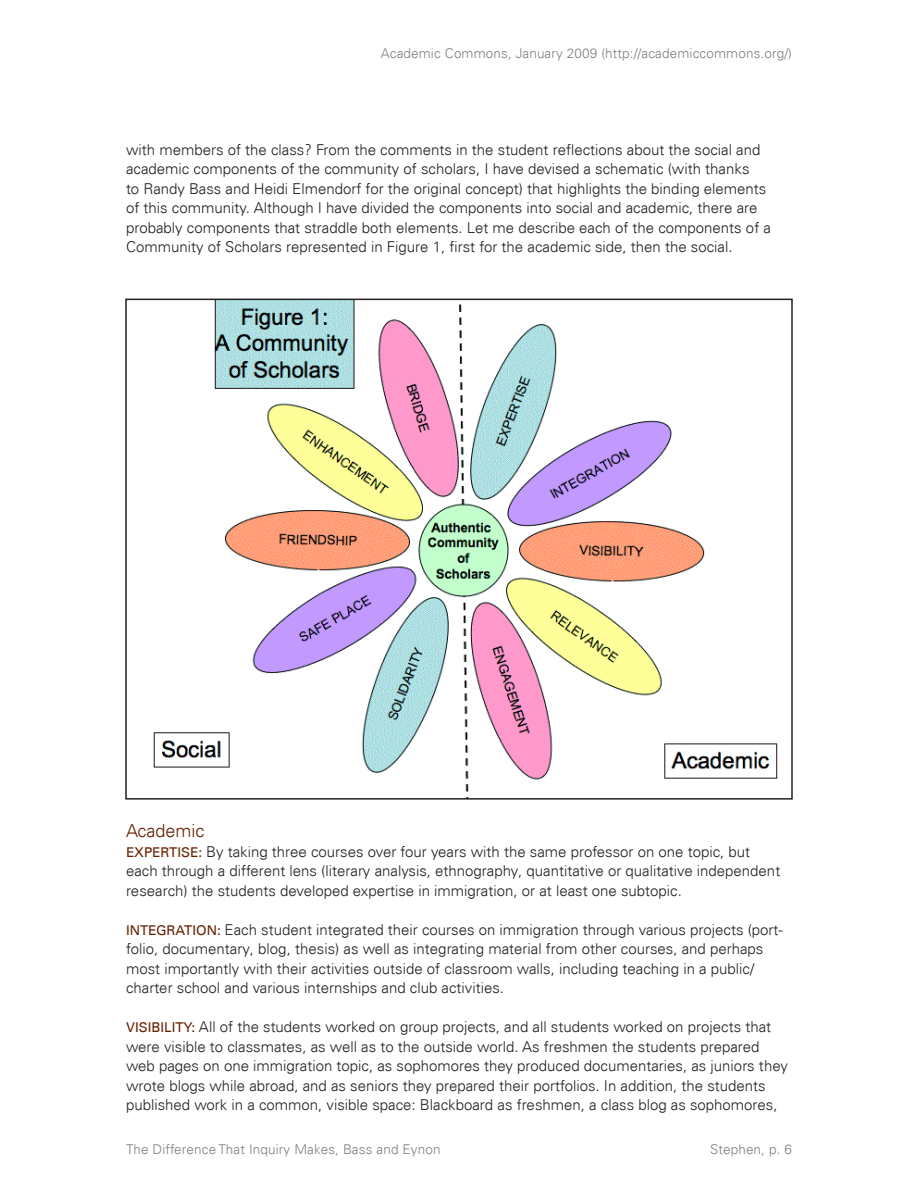
<style>
.page{position:relative;width:918px;height:1188px;background:#fff}
.page>*{position:absolute;margin:0;border:0;box-sizing:border-box;transform-origin:0 0}
.paragraphs{font:300 18px "Univers Com 45";color:#672000}
.paragraphs-2{font:300 15px/19.5px "Univers Com 45";color:#231f20}
.t1{font:300 13.5px "Univers Com 45";letter-spacing:.01em;color:#7e8083}
.s1{font-family:"Univers Com 55 Roman";font-weight:400;font-size:13.5px;color:#672000}
</style>
<div class="page">
<img style="left:153px;top:302px;width:625px;height:495px">
<div style="left:125px;top:299px;width:668px;height:501px;border:2px solid #231f20"></div>
<p class="t1" style="left:381px;top:45px;width:413px">Academic Commons, January 2009 (http://academiccommons.org/)</p>
<p class="paragraphs-2" style="left:126px;top:140px;width:646px">with members of the class? From the comments in the student reflections about the social and academic components of the community of scholars, I have devised a schematic (with thanks<br>to Randy Bass and Heidi Elmendorf for the original concept) that highlights the binding elements of this community. Although I have divided the components into social and academic, there are probably components that straddle both elements. Let me describe each of the components of a Community of Scholars represented in Figure 1, first for the academic side, then the social.</p>
<p class="paragraphs" style="left:126px;top:820px;width:80px">Academic</p>
<p class="paragraphs-2" style="left:126px;top:842px;width:656px"><span class="s1">EXPERTISE:</span> By taking three courses over four years with the same professor on one topic, but each through a different lens (literary analysis, ethnography, quantitative or qualitative independent research) the students developed expertise in immigration, or at least one subtopic.</p>
<p class="paragraphs-2" style="left:126px;top:920px;width:658px"><span class="s1">INTEGRATION:</span> Each student integrated their courses on immigration through various projects (port&shy;folio, documentary, blog, thesis) as well as integrating material from other courses, and perhaps most importantly with their activities outside of classroom walls, including teaching in a public/ charter school and various internships and club activities.</p>
<p class="paragraphs-2" style="left:126px;top:1017px;width:663px"><span class="s1">VISIBILITY:</span> All of the students worked on group projects, and all students worked on projects that were visible to classmates, as well as to the outside world. As freshmen the students prepared web pages on one immigration topic, as sophomores they produced documentaries, as juniors they wrote blogs while abroad, and as seniors they prepared their portfolios. In addition, the students published work in a common, visible space: Blackboard as freshmen, a class blog as sophomores,</p>
<p class="t1" style="left:126px;top:1141px;width:316px">The Difference That Inquiry Makes, Bass and Eynon</p>
<p class="t1" style="left:710px;top:1141px;width:83px">Stephen, p. 6</p>
</div>
